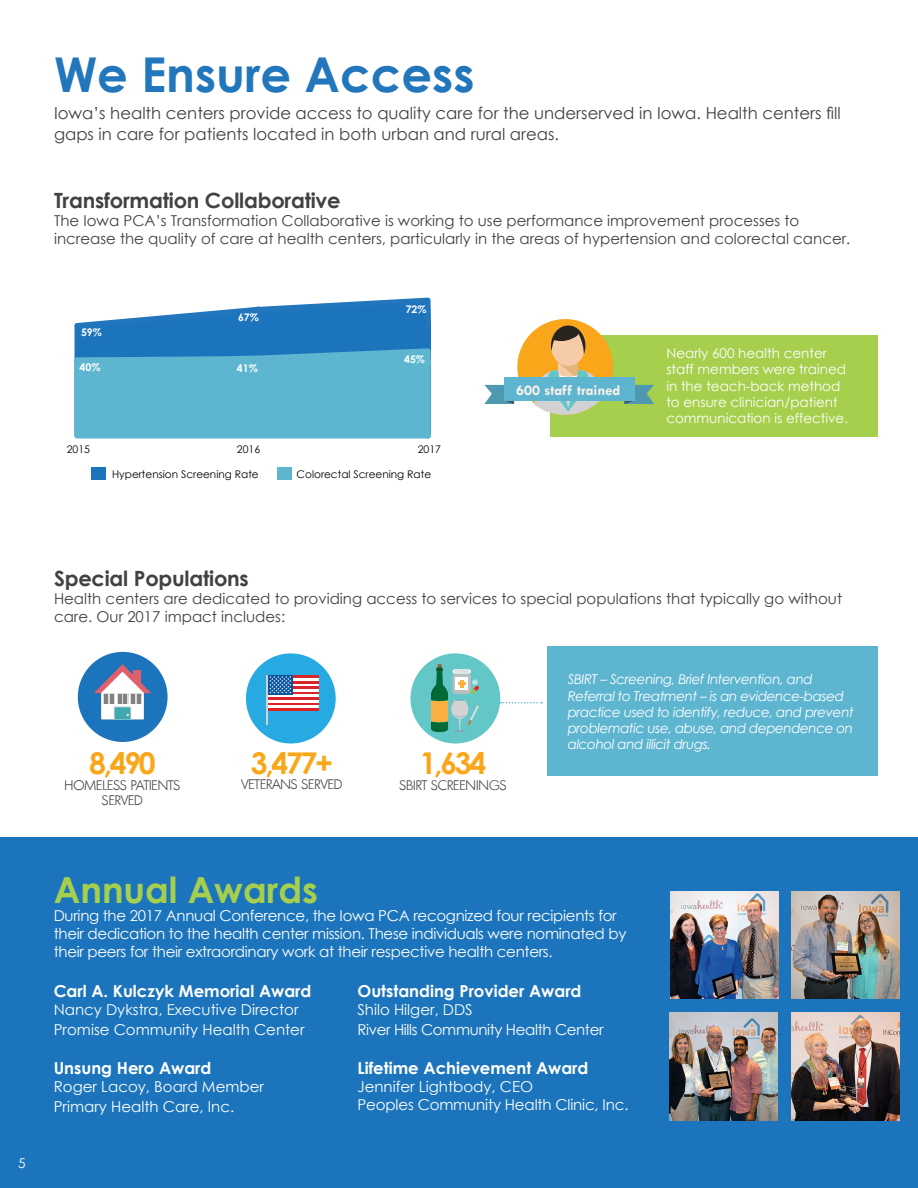
<style>
.page{position:relative;width:918px;height:1188px;background:#fff}
.page>*{position:absolute;margin:0;border:0;box-sizing:border-box;transform-origin:0 0}
.t1{font:700 48px "Century Gothic";color:#2276bc}
.t2{font:700 36px "Century Gothic";color:#a5cf4d}
.t3{font:700 30px "Century Gothic";letter-spacing:-.075em;color:#faa61a}
.t4{font:700 21px "Century Gothic";letter-spacing:-.01em;color:#414042}
.t5{font:16.5px/21px "Century Gothic";color:#414042}
.t6{font:700 16.5px "Century Gothic";color:#fff}
.t7{font:15px/18px "Century Gothic";letter-spacing:-.02em;color:#fff}
.t8{font:15px/18px "Century Gothic";color:#414042}
.t9{font:15px/19.8px "Century Gothic";color:#fff}
.t10{font:700 15px "Tw Cen";color:#fbf1e8}
.t11{font:italic 13.5px/16.2px "Century Gothic";letter-spacing:-.03em;color:#fff}
.t12{font:13.5px/16.2px "Century Gothic";color:#fff}
.t13{font:300 13.5px/15.3px "Montreal Serial";color:#414042;text-align:center}
.t14{font:10.5px "Century Gothic";color:#000}
.t15{font:700 10.5px "Century Gothic";color:#fff}
</style>
<div class="page">
<div style="left:0;top:837px;width:918px;height:351px;background:#1c75bc"></div>
<svg style="left:500px;top:702px;width:42px;height:2px"></svg>
<div style="left:550px;top:336px;width:328px;height:101px;background:#a5cf4d"></div>
<div style="left:517px;top:319px;width:96px;height:96px;background:#faa61a;border-radius:50%"></div>
<svg style="left:535px;top:361px;width:65px;height:54px"></svg>
<div style="left:551px;top:325px;width:34px;height:41px;background:#f6cba7;border-radius:50%"></div>
<svg style="left:551px;top:325px;width:34px;height:29px"></svg>
<svg style="left:484px;top:385px;width:30px;height:19px"></svg>
<svg style="left:624px;top:385px;width:30px;height:19px"></svg>
<div style="left:504px;top:377px;width:130px;height:24px;background:#5eb5d0"></div>
<svg style="left:74px;top:298px;width:358px;height:141px;background:#55a6cd"></svg>
<div style="left:91px;top:467px;width:14px;height:13px;background:#1c75bc"></div>
<div style="left:277px;top:467px;width:15px;height:13px;background:#5eb5d0"></div>
<div style="left:547px;top:646px;width:331px;height:130px;background:#5eb5d0"></div>
<div style="left:78px;top:652px;width:90px;height:90px;background:#1c75bc;border-radius:50%"></div>
<svg style="left:94px;top:664px;width:57px;height:55px"></svg>
<div style="left:246px;top:653px;width:90px;height:91px;background:#27aae1;border-radius:50%"></div>
<hr style="left:268px;top:708px;width:50px;height:3px;background:#db2328">
<hr style="left:268px;top:705px;width:50px;height:3px;background:#fff">
<hr style="left:268px;top:703px;width:50px;height:2px;background:#db2328">
<hr style="left:268px;top:700px;width:50px;height:3px;background:#fff">
<hr style="left:268px;top:697px;width:50px;height:3px;background:#db2328">
<hr style="left:268px;top:694px;width:50px;height:3px;background:#fff">
<hr style="left:268px;top:692px;width:50px;height:2px;background:#db2328">
<hr style="left:268px;top:689px;width:50px;height:3px;background:#fff">
<hr style="left:268px;top:686px;width:50px;height:3px;background:#db2328">
<hr style="left:268px;top:683px;width:50px;height:3px;background:#fff">
<hr style="left:268px;top:681px;width:50px;height:2px;background:#db2328">
<hr style="left:268px;top:678px;width:50px;height:3px;background:#fff">
<hr style="left:268px;top:675px;width:50px;height:3px;background:#db2328">
<svg style="left:268px;top:675px;width:25px;height:19px"></svg>
<svg style="left:269px;top:676px;width:22px;height:17px"></svg>
<hr style="left:266px;top:675px;width:2px;height:49px;background:#d2d2d2">
<div style="left:411px;top:653px;width:89px;height:91px;background:#64c7c7;border-radius:50%"></div>
<svg style="left:437px;top:664px;width:5px;height:10px"></svg>
<svg style="left:431px;top:668px;width:48px;height:64px"></svg>
<img style="left:670px;top:891px;width:108px;height:108px">
<img style="left:670px;top:1012px;width:108px;height:108px">
<img style="left:792px;top:1012px;width:108px;height:108px">
<img style="left:792px;top:891px;width:108px;height:108px">
<h1 class="t1" style="left:54px;top:38px;width:422px">We Ensure Access</h1>
<p class="t5" style="left:54px;top:102px;width:788px">Iowa’s health centers provide access to quality care for the underserved in Iowa. Health centers fill gaps in care for patients located in both urban and rural areas.</p>
<h3 class="t4" style="left:54px;top:185px;width:288px">Transformation Collaborative</h3>
<p class="t8" style="left:54px;top:212px;width:798px">The Iowa PCA’s Transformation Collaborative is working to use performance improvement processes to increase the quality of care at health centers, particularly in the areas of hypertension and colorectal cancer.</p>
<p class="t15" style="left:81px;top:324px;width:22px">59%</p>
<p class="t15" style="left:238px;top:310px;width:22px">67%</p>
<p class="t15" style="left:80px;top:359px;width:22px">40%</p>
<p class="t15" style="left:237px;top:360px;width:22px">41%</p>
<p class="t15" style="left:406px;top:301px;width:22px">72%</p>
<p class="t15" style="left:404px;top:351px;width:22px">45%</p>
<p class="t14" style="left:67px;top:442px;width:25px">2015</p>
<p class="t14" style="left:237px;top:442px;width:25px">2016</p>
<p class="t14" style="left:418px;top:442px;width:25px">2017</p>
<p class="t14" style="left:112px;top:467px;width:148px">Hypertension Screening Rate</p>
<p class="t14" style="left:297px;top:467px;width:136px">Colorectal Screening Rate</p>
<p class="t10" style="left:516px;top:381px;width:106px">600 staff trained</p>
<p class="t12" style="left:666px;top:345px;width:183px">Nearly 600 health center staff members were trained in the teach-back method to ensure clinician/patient communication is effective.</p>
<p class="t12" style="left:18px;top:1155px;width:9px">5</p>
<h3 class="t4" style="left:54px;top:563px;width:196px">Special Populations</h3>
<p class="t8" style="left:54px;top:590px;width:790px">Health centers are dedicated to providing access to services to special populations that typically go without care. Our 2017 impact includes:</p>
<h3 class="t3" style="left:89px;top:741px;width:68px">8,490</h3>
<p class="t13" style="left:65px;top:776px;width:117px">HOMELESS PATIENTS<br>SERVED</p>
<h3 class="t3" style="left:251px;top:740px;width:84px">3,477+</h3>
<p class="t13" style="left:241px;top:776px;width:103px">VETERANS SERVED</p>
<h3 class="t3" style="left:420px;top:741px;width:68px">1,634</h3>
<p class="t13" style="left:399px;top:776px;width:109px">SBIRT SCREENINGS</p>
<p class="t11" style="left:568px;top:671px;width:287px">SBIRT – Screening, Brief Intervention, and Referral to Treatment – is an evidence-based practice used to identify, reduce, and prevent problematic use, abuse, and dependence on alcohol and illicit drugs.</p>
<h2 class="t2" style="left:54px;top:863px;width:266px">Annual Awards</h2>
<p class="t7" style="left:54px;top:907px;width:574px">During the 2017 Annual Conference, the Iowa PCA recognized four recipients for their dedication to the health center mission. These individuals were nominated by their peers for their extraordinary work at their respective health centers.</p>
<p class="t6" style="left:54px;top:978px;width:259px">Carl A. Kulczyk Memorial Award</p>
<p class="t9" style="left:54px;top:999px;width:252px">Nancy Dykstra, Executive Director<br>Promise Community Health Center</p>
<p class="t6" style="left:54px;top:1056px;width:159px">Unsung Hero Award</p>
<p class="t9" style="left:54px;top:1077px;width:212px">Roger Lacoy, Board Member<br>Primary Health Care, Inc.</p>
<p class="t6" style="left:357px;top:979px;width:226px">Outstanding Provider Award</p>
<p class="t7" style="left:357px;top:999px;width:248px;line-height:19.8px">Shilo Hilger, DDS<br>River Hills Community Health Center</p>
<p class="t6" style="left:357px;top:1056px;width:232px">Lifetime Achievement Award</p>
<p class="t7" style="left:357px;top:1078px;width:273px">Jennifer Lightbody, CEO<br>Peoples Community Health Clinic, Inc.</p>
</div>
